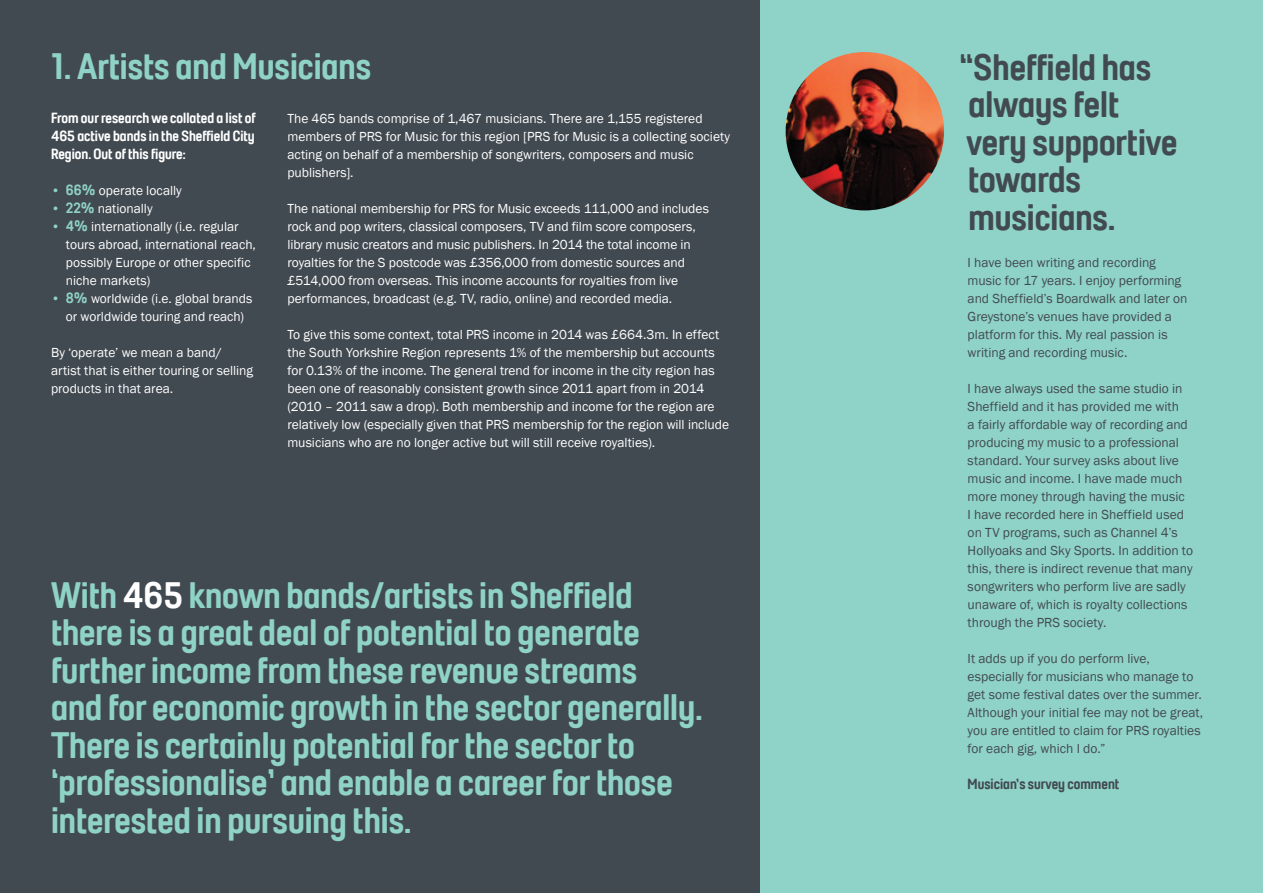
<style>
.page{position:relative;width:1263px;height:893px;background:#424a51}
.page>*{position:absolute;margin:0;border:0;box-sizing:border-box;transform-origin:0 0}
.t1{font:37.5px/37.5px "Sheffield Headline";color:#8fd2c7}
.t2{font:37.5px/37.5px "Sheffield Headline";color:#424a51}
.t3{font:15px/18px "Sheffield Headline";color:#fff;text-align:justify}
.t4{font:15px "Sheffield Headline";color:#424a51}
.t5{font:13.5px/18px "Franklin Gothic";color:#fff}
.t6{font:13.5px/18px "Franklin Gothic";color:#424a51}
.s1{color:#8fd2c7}
.s2{font-family:"Sheffield Headline";font-size:15px;color:#8fd2c7}
.s3{color:#fff}
</style>
<div class="page">
<div style="left:760px;top:0;width:503px;height:893px;background:#8fd2c7"></div>
<img style="left:786px;top:52px;width:158px;height:158px;border-radius:79px">
<h1 class="t1" style="left:51px;top:47px;width:322px">1. Artists and Musicians</h1>
<p class="t3" style="left:51px;top:109px;width:206px">From our research we collated a list of 465 active bands in the Sheffield City Region. Out of this figure:</p>
<p class="t5" style="left:51px;top:182px;width:132px"><span class="s1">•</span> <span class="s2">66%</span> operate locally</p>
<p class="t5" style="left:51px;top:200px;width:103px"><span class="s1">•</span> <span class="s2">22%</span> nationally</p>
<p class="t5" style="left:66px;top:218px;width:192px;text-indent:-15px"><span class="s1">•</span> <span class="s2">4%</span> internationally (i.e. regular tours abroad, international reach, possibly Europe or other specific niche markets)</p>
<p class="t5" style="left:51px;top:290px;width:203px;text-align:center"><span class="s1">•</span> <span class="s2">8%</span> worldwide (i.e. global brands or worldwide touring and reach)</p>
<p class="t5" style="left:51px;top:344px;width:204px">By ‘operate’ we mean a band/ artist that is either touring or selling products in that area.</p>
<p class="t5" style="left:287px;top:110px;width:444px">The 465 bands comprise of 1,467 musicians. There are 1,155 registered members of PRS for Music for this region [PRS for Music is a collecting society acting on behalf of a membership of songwriters, composers and music publishers].</p>
<p class="t5" style="left:287px;top:200px;width:423px">The national membership for PRS for Music exceeds 111,000 and includes rock and pop writers, classical composers, TV and film score composers, library music creators and music publishers. In 2014 the total income in royalties for the S postcode was £356,000 from domestic sources and £514,000 from overseas. This income accounts for royalties from live performances, broadcast (e.g. TV, radio, online) and recorded media.</p>
<p class="t5" style="left:287px;top:326px;width:443px">To give this some context, total PRS income in 2014 was £664.3m. In effect the South Yorkshire Region represents 1% of the membership but accounts for 0.13% of the income. The general trend for income in the city region has been one of reasonably consistent growth since 2011 apart from in 2014 (2010 – 2011 saw a drop). Both membership and income for the region are relatively low (especially given that PRS membership for the region will include musicians who are no longer active but will still receive royalties).</p>
<p class="t1" style="left:51px;top:575px;width:653px">With <span class="s3">465</span> known bands/artists in Sheffield there is a great deal of potential to generate further income from these revenue streams<br>and for economic growth in the sector generally.<br>There is certainly potential for the sector to ‘professionalise’ and enable a career for those interested in pursuing this.</p>
<h1 class="t2" style="left:959px;top:47px;width:220px">“Sheffield has always felt very supportive towards musicians.</h1>
<p class="t6" style="left:968px;top:254px;width:221px">I have been writing and recording music for 17 years. I enjoy performing and Sheffield’s Boardwalk and later on Greystone’s venues have provided a platform for this. My real passion is writing and recording music.</p>
<p class="t6" style="left:968px;top:380px;width:227px">I have always used the same studio in Sheffield and it has provided me with<br>a fairly affordable way of recording and producing my music to a professional standard. Your survey asks about live music and income. I have made much more money through having the music<br>I have recorded here in Sheffield used on TV programs, such as Channel 4’s Hollyoaks and Sky Sports. In addition to this, there is indirect revenue that many songwriters who perform live are sadly unaware of, which is royalty collections through the PRS society.</p>
<p class="t6" style="left:968px;top:650px;width:237px">It adds up if you do perform live, especially for musicians who manage to get some festival dates over the summer.<br>Although your initial fee may not be great, you are entitled to claim for PRS royalties for each gig, which I do.”</p>
<p class="t4" style="left:968px;top:775px;width:153px">Musician’s survey comment</p>
</div>
